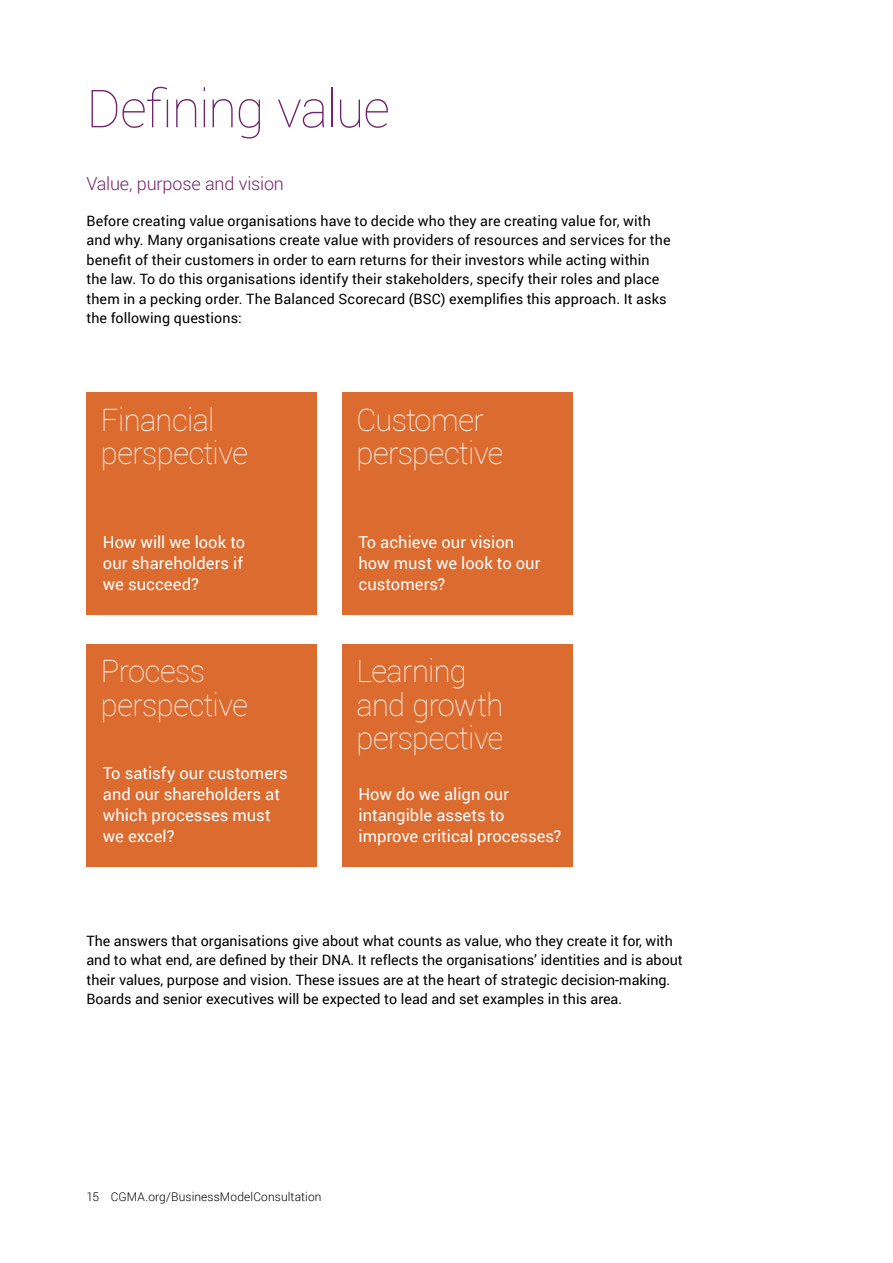
<style>
.page{position:relative;width:893px;height:1263px;background:#fff}
.page>*{position:absolute;margin:0;border:0;box-sizing:border-box;transform-origin:0 0}
.t1{font:100 52.5px "Roboto";letter-spacing:-.03em;color:#72246c}
.t2{font:100 30.75px/33.2px "Roboto";letter-spacing:-.02em;color:#fff}
.t3{font:300 18px "Roboto";letter-spacing:-.01em;color:#72246c}
.t4{font:16.5px/21px "Roboto";letter-spacing:.005em;color:#fff}
.t5{font:14.25px/19.5px "Roboto";color:#000}
.t6{font:300 12px "Roboto";letter-spacing:.01em;color:#000}
</style>
<div class="page">
<div style="left:86px;top:392px;width:231px;height:223px;background:#dc6b2f"></div>
<div style="left:342px;top:392px;width:231px;height:223px;background:#dc6b2f"></div>
<div style="left:86px;top:644px;width:231px;height:222px;background:#dc6b2f"></div>
<div style="left:342px;top:644px;width:231px;height:222px;background:#dc6b2f"></div>
<h1 class="t1" style="left:86px;top:72px;width:305px">Defining value</h1>
<p class="t3" style="left:86px;top:171px;width:199px">Value, purpose and vision</p>
<p class="t5" style="left:86px;top:211px;width:586px">Before creating value organisations have to decide who they are creating value for, with and why. Many organisations create value with providers of resources and services for the benefit of their customers in order to earn returns for their investors while acting within the law. To do this organisations identify their stakeholders, specify their roles and place them in a pecking order. The Balanced Scorecard (BSC) exemplifies this approach. It asks the following questions:</p>
<h2 class="t2" style="left:101px;top:402px;width:149px">Financial perspective</h2>
<p class="t4" style="left:103px;top:531px;width:144px">How will we look to our shareholders if we succeed?</p>
<h2 class="t2" style="left:101px;top:654px;width:149px">Process perspective</h2>
<p class="t4" style="left:103px;top:762px;width:186px">To satisfy our customers and our shareholders at which processes must we excel?</p>
<h2 class="t2" style="left:356px;top:402px;width:149px">Customer perspective</h2>
<p class="t4" style="left:358px;top:531px;width:183px">To achieve our vision how must we look to our customers?</p>
<h2 class="t2" style="left:356px;top:654px;width:149px">Learning and growth perspective</h2>
<p class="t4" style="left:358px;top:783px;width:205px">How do we align our intangible assets to improve critical processes?</p>
<p class="t5" style="left:86px;top:930px;width:598px">The answers that organisations give about what counts as value, who they create it for, with and to what end, are defined by their DNA. It reflects the organisations’ identities and is about their values, purpose and vision. These issues are at the heart of strategic decision-making.<br>Boards and senior executives will be expected to lead and set examples in this area.</p>
<p class="t6" style="left:86px;top:1188px;width:237px">15 CGMA.org/BusinessModelConsultation</p>
</div>
